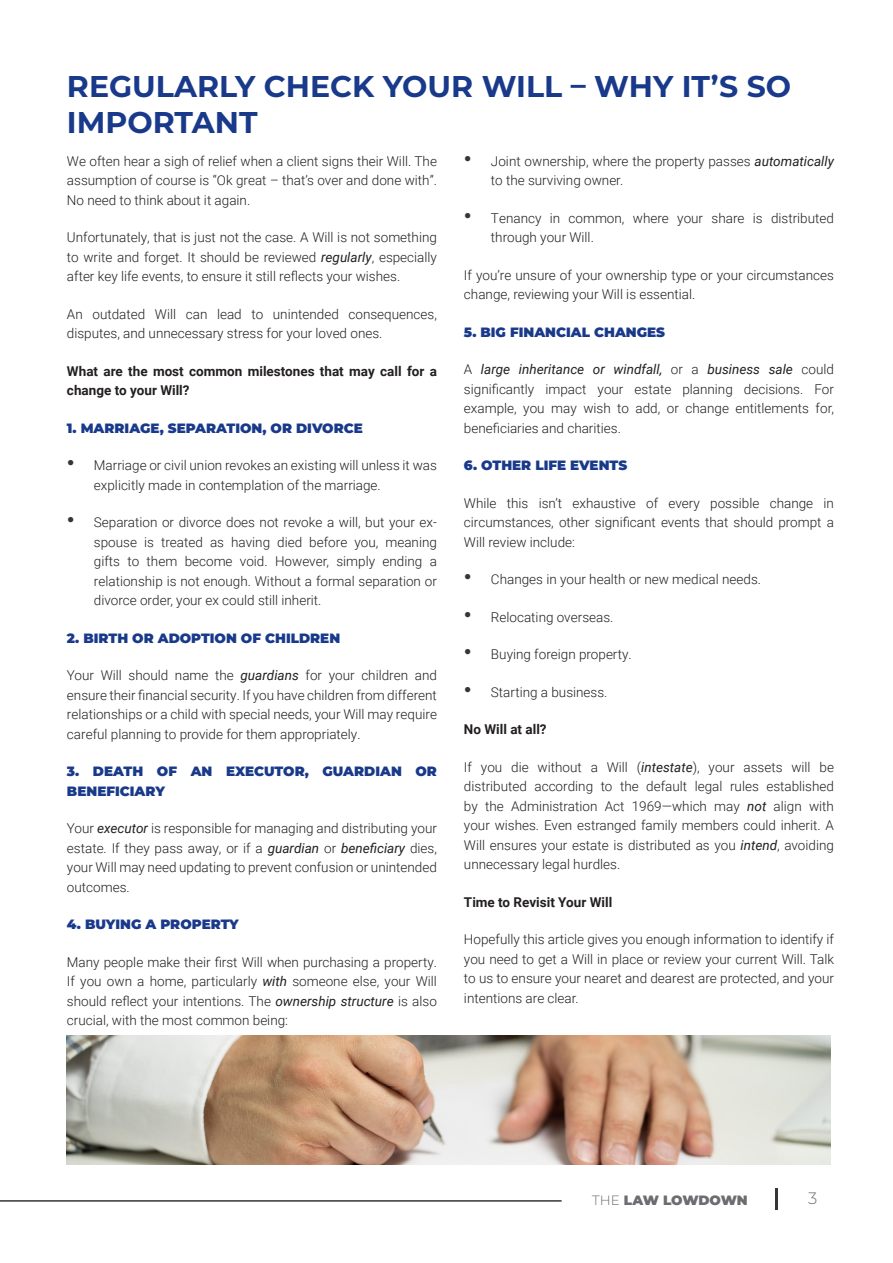
<style>
.page{position:relative;width:893px;height:1263px;background:#fff}
.page>*{position:absolute;margin:0;border:0;box-sizing:border-box;transform-origin:0 0}
.t1{font:700 30px/36px "Montserrat";color:#19398a}
.t2{font:300 16.5px "Montserrat";color:#6c6d70}
.Body_Text{font:300 13.5px/19.5px "Roboto";color:#231f20;text-align:justify}
.Body_Heading{font:900 13.5px/19.5px "Montserrat";color:#19398a}
.Body_Text-2{font:700 13.5px/19.5px "Roboto";color:#231f20}
.t3{font:900 13.5px "Montserrat";letter-spacing:-.015em;color:#6c6d70}
.s1{font-weight:400;font-style:italic}
.s2{font-family:"Montserrat";font-weight:700;font-size:21px;color:#363539}
.s3{font-weight:300}
</style>
<div class="page">
<hr style="left:775px;top:1188px;width:3px;height:22px;background:#363539">
<hr style="left:0;top:1200px;width:562px;height:2px;background:#363539">
<img style="left:67px;top:1035px;width:763px;height:130px">
<p class="t1" style="left:67px;top:67px;width:726px">REGULARLY CHECK YOUR WILL – WHY IT’S SO<br>IMPORTANT</p>
<p class="Body_Text" style="left:67px;top:151px;width:371px">We often hear a sigh of relief when a client signs their Will. The assumption of course is “Ok great – that’s over and done with”.<br>No need to think about it again.</p>
<p class="Body_Text" style="left:67px;top:227px;width:371px">Unfortunately, that is just not the case. A Will is not something to write and forget. It should be reviewed <span class="s1">regularly</span>, especially after key life events, to ensure it still reflects your wishes.</p>
<p class="Body_Text" style="left:67px;top:304px;width:371px">An outdated Will can lead to unintended consequences, disputes, and unnecessary stress for your loved ones.</p>
<p class="Body_Text-2" style="left:67px;top:361px;width:371px">What are the most common milestones that may call for a change to your Will?</p>
<p class="Body_Heading" style="left:67px;top:417px;width:297px">1. MARRIAGE, SEPARATION, OR DIVORCE</p>
<p class="Body_Text" style="left:94px;top:455px;width:344px;text-indent:-27px"><span class="s2">•</span> Marriage or civil union revokes an existing will unless it was explicitly made in contemplation of the marriage.</p>
<p class="Body_Text" style="left:94px;top:512px;width:344px;text-indent:-27px"><span class="s2">•</span> Separation or divorce does not revoke a will, but your ex&shy;spouse is treated as having died before you, meaning gifts to them become void. However, simply ending a relationship is not enough. Without a formal separation or divorce order, your ex could still inherit.</p>
<p class="Body_Heading" style="left:67px;top:627px;width:275px">2. BIRTH OR ADOPTION OF CHILDREN</p>
<p class="Body_Text" style="left:67px;top:665px;width:371px">Your Will should name the <span class="s1">guardians</span> for your children and ensure their financial security. If you have children from different relationships or a child with special needs, your Will may require careful planning to provide for them appropriately.</p>
<p class="Body_Heading" style="left:67px;top:761px;width:372px">3. DEATH OF AN EXECUTOR, GUARDIAN OR<br>BENEFICIARY</p>
<p class="Body_Text" style="left:67px;top:818px;width:371px">Your <span class="s1">executor</span> is responsible for managing and distributing your estate. If they pass away, or if a <span class="s1">guardian</span> or <span class="s1">beneficiary</span> dies, your Will may need updating to prevent confusion or unintended outcomes.</p>
<p class="Body_Heading" style="left:67px;top:914px;width:173px">4. BUYING A PROPERTY</p>
<p class="Body_Text" style="left:67px;top:952px;width:371px">Many people make their first Will when purchasing a property.<br>If you own a home, particularly <span class="s1">with</span> someone else, your Will should reflect your intentions. The <span class="s1">ownership structure</span> is also crucial, with the most common being:</p>
<p class="Body_Text" style="left:491px;top:151px;width:344px;text-indent:-27px"><span class="s2">•</span> Joint ownership, where the property passes <span class="s1">automatically </span>to the surviving owner.</p>
<p class="Body_Text" style="left:491px;top:208px;width:344px;text-indent:-27px"><span class="s2">•</span> Tenancy in common, where your share is distributed through your Will.</p>
<p class="Body_Text" style="left:464px;top:265px;width:371px">If you’re unsure of your ownership type or your circumstances change, reviewing your Will is essential.</p>
<p class="Body_Heading" style="left:464px;top:321px;width:203px">5. BIG FINANCIAL CHANGES</p>
<p class="Body_Text" style="left:464px;top:359px;width:371px">A <span class="s1">large inheritance or windfall,</span> or a <span class="s1">business sale</span> could significantly impact your estate planning decisions. For example, you may wish to add, or change entitlements for, beneficiaries and charities.</p>
<p class="Body_Heading" style="left:464px;top:455px;width:165px">6. OTHER LIFE EVENTS</p>
<p class="Body_Text" style="left:464px;top:493px;width:371px">While this isn’t exhaustive of every possible change in circumstances, other significant events that should prompt a Will review include:</p>
<p class="Body_Text" style="left:464px;top:569px;width:299px"><span class="s2">•</span> Changes in your health or new medical needs.</p>
<p class="Body_Text" style="left:464px;top:607px;width:151px"><span class="s2">•</span> Relocating overseas.</p>
<p class="Body_Text" style="left:464px;top:644px;width:169px"><span class="s2">•</span> Buying foreign property.</p>
<p class="Body_Text" style="left:464px;top:682px;width:145px"><span class="s2">•</span> Starting a business.</p>
<p class="Body_Text-2" style="left:464px;top:719px;width:84px">No Will at all?</p>
<p class="Body_Text" style="left:464px;top:757px;width:371px">If you die without a Will (<span class="s1">intestate</span>), your assets will be distributed according to the default legal rules established by the Administration Act 1969—which may <span class="s1">not</span> align with your wishes. Even estranged family members could inherit. A Will ensures your estate is distributed as you <span class="s1">intend</span>, avoiding unnecessary legal hurdles.</p>
<p class="Body_Text-2" style="left:464px;top:892px;width:150px">Time to Revisit Your Will</p>
<p class="Body_Text" style="left:464px;top:929px;width:371px">Hopefully this article gives you enough information to identify if you need to get a Will in place or review your current Will. Talk to us to ensure your nearet and dearest are protected, and your intentions are clear.</p>
<p class="t3" style="left:592px;top:1190px;width:157px"><span class="s3">THE</span> LAW LOWDOWN</p>
<p class="t2" style="left:808px;top:1187px;width:11px">3</p>
</div>
